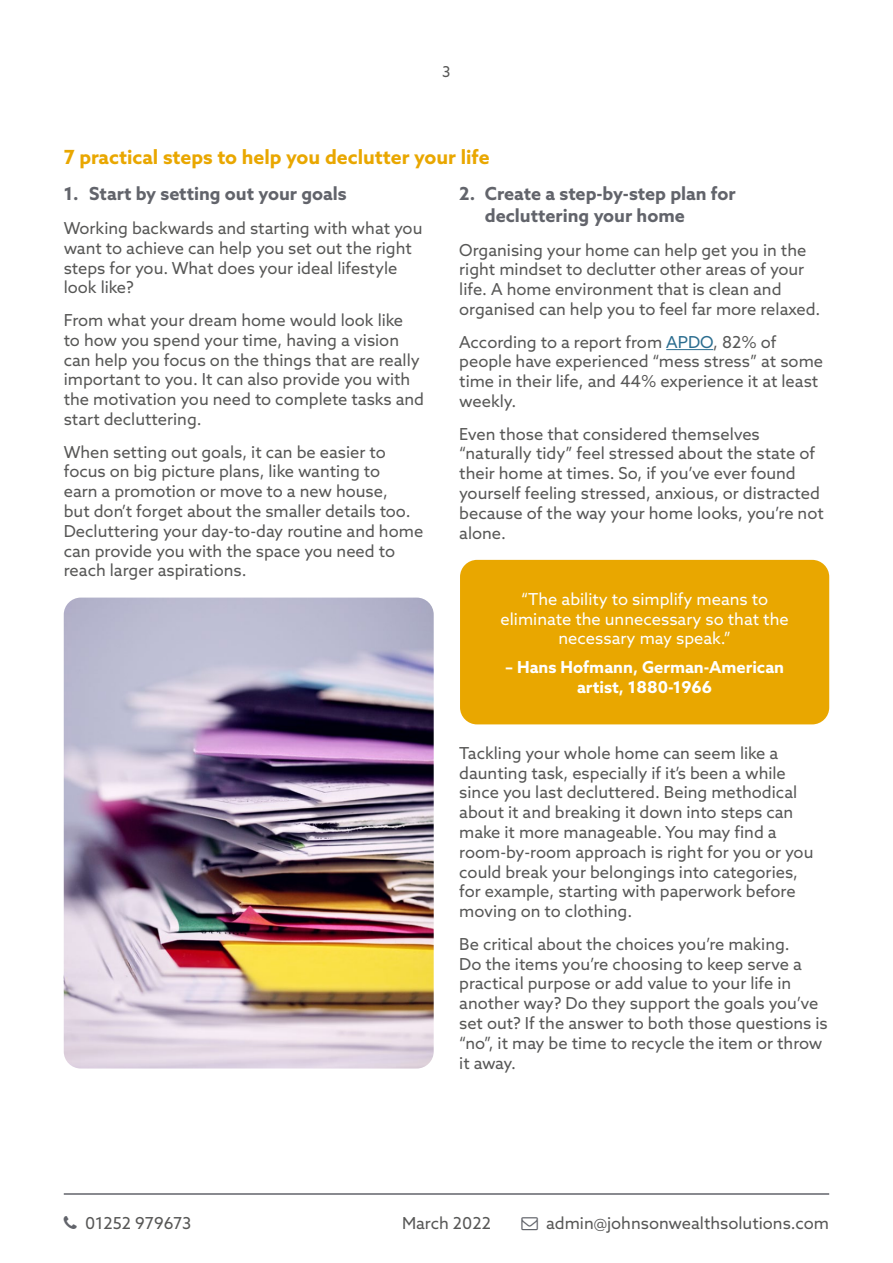
<style>
.page{position:relative;width:893px;height:1263px;background:#fff}
.page>*{position:absolute;margin:0;border:0;box-sizing:border-box;transform-origin:0 0}
.t1{font:700 19.5px "Azo Sans";color:#e9a700}
.t2{font:700 18px/21.6px "Azo Sans";color:#62646b}
.t3{font:16.5px/19.8px "Azo Sans";color:#575756}
.t4{font:16.5px/19.8px "Azo Sans";color:#fff;text-align:center}
.t5{font:700 16.5px/19.8px "Azo Sans";color:#fff;text-align:center}
.t6{font:15px "Azo Sans";color:#575756}
.s1{color:#2b6d8f}
</style>
<div class="page">
<hr style="left:64px;top:1193px;width:765px;height:2px;background:#62646b">
<div style="left:460px;top:560px;width:369px;height:164px;background:#e9a700;border-radius:17px"></div>
<hr style="left:666px;top:349px;width:47px;height:1px;background:#2b6d8f">
<img style="left:64px;top:598px;width:370px;height:470px">
<p class="t6" style="left:442px;top:61px;width:10px">3</p>
<p class="t1" style="left:64px;top:144px;width:427px">7 practical steps to help you declutter your life</p>
<p class="t2" style="left:64px;top:182px;width:284px">1. Start by setting out your goals</p>
<p class="t3" style="left:64px;top:218px;width:360px">Working backwards and starting with what you want to achieve can help you set out the right steps for you. What does your ideal lifestyle look like?</p>
<p class="t3" style="left:64px;top:310px;width:362px">From what your dream home would look like<br>to how you spend your time, having a vision can help you focus on the things that are really important to you. It can also provide you with the motivation you need to complete tasks and start decluttering.</p>
<p class="t3" style="left:64px;top:441px;width:361px">When setting out goals, it can be easier to focus on big picture plans, like wanting to<br>earn a promotion or move to a new house,<br>but don’t forget about the smaller details too.<br>Decluttering your day-to-day routine and home can provide you with the space you need to reach larger aspirations.</p>
<p class="t2" style="left:485px;top:183px;width:253px;text-indent:-26px">2. Create a step-by-step plan for decluttering your home</p>
<p class="t3" style="left:459px;top:240px;width:363px">Organising your home can help get you in the right mindset to declutter other areas of your life. A home environment that is clean and organised can help you to feel far more relaxed.</p>
<p class="t3" style="left:459px;top:332px;width:365px">According to a report from <span class="s1">APDO</span>, 82% of people have experienced “mess stress” at some time in their life, and 44% experience it at least weekly.</p>
<p class="t3" style="left:459px;top:424px;width:366px">Even those that considered themselves “naturally tidy” feel stressed about the state of their home at times. So, if you’ve ever found yourself feeling stressed, anxious, or distracted because of the way your home looks, you’re not alone.</p>
<p class="t4" style="left:501px;top:589px;width:290px">“The ability to simplify means to eliminate the unnecessary so that the necessary may speak.”</p>
<p class="t5" style="left:505px;top:657px;width:281px">– Hans Hofmann, German-American artist, 1880-1966</p>
<p class="t3" style="left:459px;top:743px;width:356px">Tackling your whole home can seem like a daunting task, especially if it’s been a while since you last decluttered. Being methodical about it and breaking it down into steps can make it more manageable. You may find a room-by-room approach is right for you or you could break your belongings into categories, for example, starting with paperwork before moving on to clothing.</p>
<p class="t3" style="left:459px;top:934px;width:370px">Be critical about the choices you’re making.<br>Do the items you’re choosing to keep serve a practical purpose or add value to your life in another way? Do they support the goals you’ve set out? If the answer to both those questions is “no”, it may be time to recycle the item or throw it away.</p>
<p class="t3" style="left:85px;top:1213px;width:108px">01252 979673</p>
<p class="t3" style="left:546px;top:1213px;width:285px">admin@johnsonwealthsolutions.com</p>
<p class="t3" style="left:402px;top:1213px;width:91px">March 2022</p>
</div>
